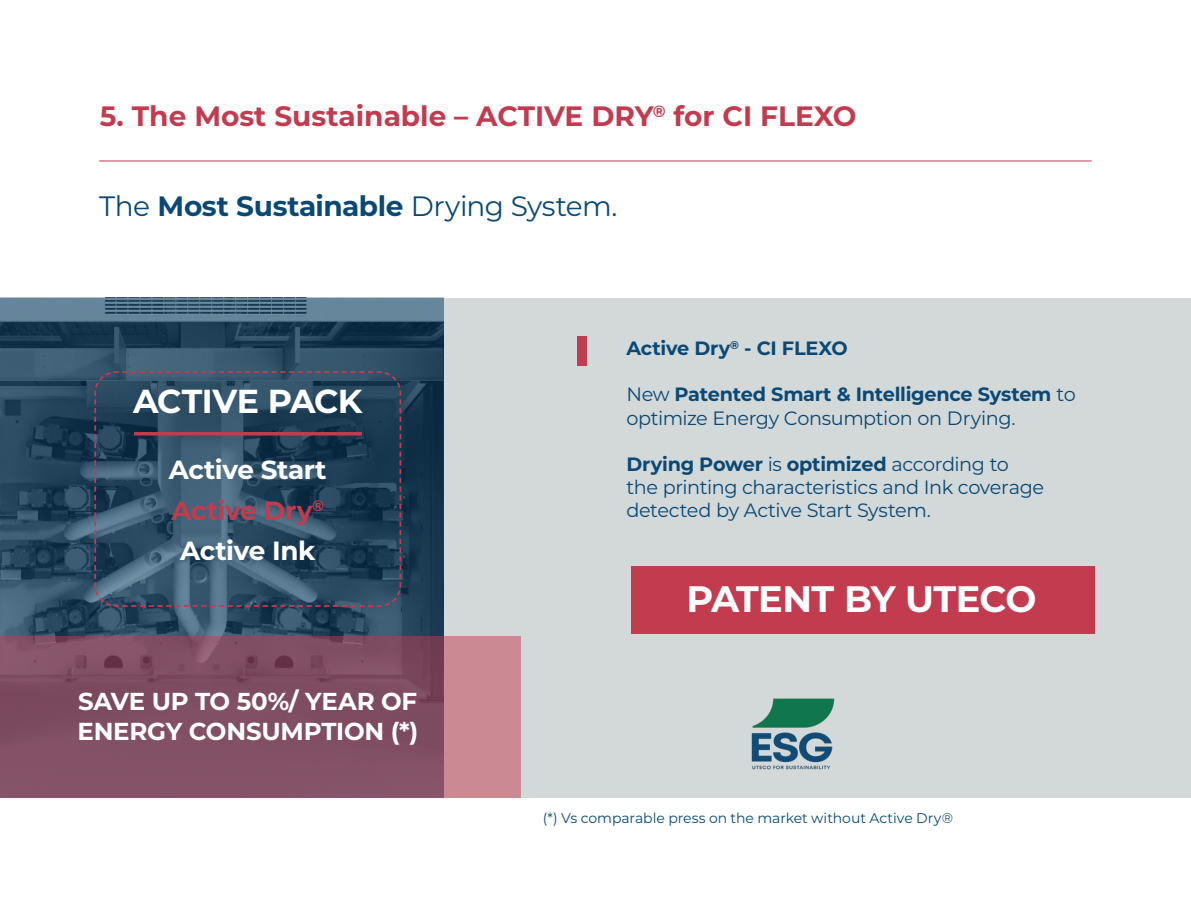
<style>
.page{position:relative;width:1191px;height:918px;background:#fff}
.page>*{position:absolute;margin:0;border:0;box-sizing:border-box;transform-origin:0 0}
.t1{font:700 36.75px "Montserrat";letter-spacing:-.02em;color:#fff}
.t2{font:700 33.25px "Montserrat";letter-spacing:-.02em;color:#fff}
.t3{font:700 28px "Montserrat";color:#c23b4f}
.t4{font:28px "Montserrat";letter-spacing:-.02em;color:#0a4975}
.t5{font:700 26.25px "Montserrat";letter-spacing:-.02em;color:#fff}
.t6{font:700 26.25px "Montserrat";letter-spacing:-.01em;color:#c23b4f}
.t7{font:700 24.5px "Montserrat";letter-spacing:-.01em;color:#fff}
.t8{font:19.25px/23.1px "Montserrat";letter-spacing:-.02em;color:#0a4975}
.t9{font:700 19.25px "Montserrat";letter-spacing:-.01em;color:#0a4975}
.t10{font:14px "Montserrat";letter-spacing:-.005em;color:#0a4975}
.s1{font-weight:700}
</style>
<div class="page">
<div style="left:0;top:298px;width:1191px;height:499px;background:#d3d8d8"></div>
<hr style="left:99px;top:160px;width:992px;height:1px;background:#c23b4f">
<svg style="left:0;top:298px;width:443px;height:338px;background:#2c4d64"></svg>
<svg style="left:0;top:636px;width:521px;height:161px;background:#8b566a"></svg>
<div style="left:577px;top:336px;width:9px;height:30px;background:#c23b4f"></div>
<img style="left:751px;top:698px;width:84px;height:72px">
<svg style="left:93px;top:370px;width:309px;height:238px;background:#2e4d64"></svg>
<hr style="left:134px;top:432px;width:228px;height:3px;background:#c23b4f">
<div style="left:631px;top:566px;width:463px;height:67px;background:#c23b4f"></div>
<p class="t3" style="left:100px;top:96px;width:758px">5. The Most Sustainable – ACTIVE DRY<sup>®</sup> for CI FLEXO</p>
<p class="t4" style="left:99px;top:186px;width:519px">The <span class="s1">Most Sustainable</span> Drying System.</p>
<p class="t2" style="left:133px;top:377px;width:231px">ACTIVE PACK</p>
<p class="t5" style="left:169px;top:451px;width:159px">Active Start</p>
<p class="t6" style="left:171px;top:491px;width:154px">Active Dry<sup>®</sup></p>
<p class="t5" style="left:180px;top:531px;width:137px">Active Ink</p>
<p class="t7" style="left:78px;top:684px;width:340px">SAVE UP TO 50%/ YEAR OF</p>
<p class="t7" style="left:77px;top:713px;width:342px">ENERGY CONSUMPTION (*)</p>
<p class="t9" style="left:626px;top:334px;width:223px">Active Dry<sup>®</sup> - CI FLEXO</p>
<p class="t8" style="left:626px;top:382px;width:451px">New <span class="s1">Patented Smart &amp; Intelligence System</span> to optimize Energy Consumption on Drying.</p>
<p class="t8" style="left:626px;top:452px;width:419px"><span class="s1">Drying Power</span> is <span class="s1">optimized</span> according to the printing characteristics and Ink coverage detected by Active Start System.</p>
<p class="t1" style="left:686px;top:572px;width:351px">PATENT BY UTECO</p>
<p class="t10" style="left:543px;top:808px;width:411px">(*) Vs comparable press on the market without Active Dry®</p>
</div>
